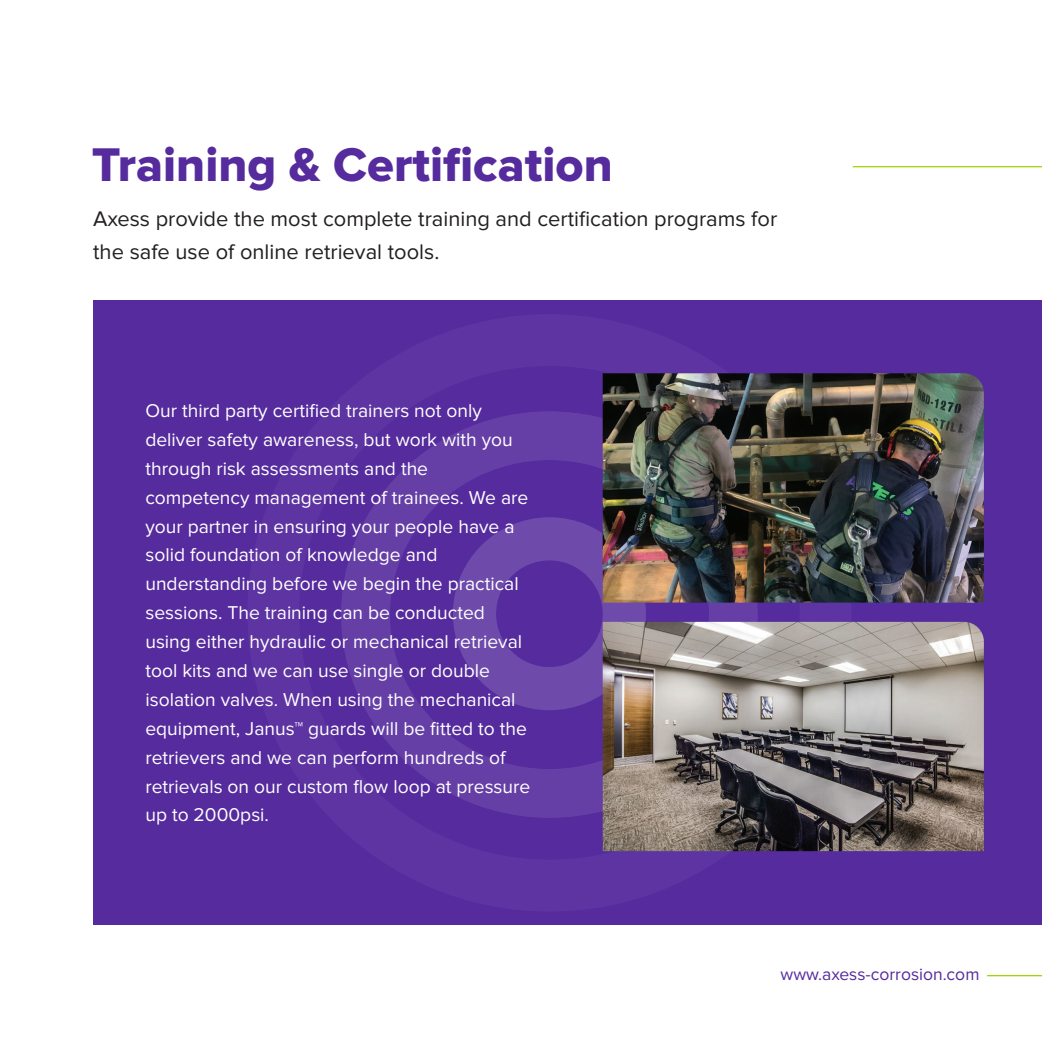
<style>
.page{position:relative;width:1042px;height:1042px;background:#fff}
.page>*{position:absolute;margin:0;border:0;box-sizing:border-box;transform-origin:0 0}
.t1{font:49px "Proxima Nova Extrabld";color:#552b9d}
.t2{font:21.88px/33.2px "Proxima Nova";color:#231f20}
.t3{font:19.25px/28.9px "Proxima Nova";color:#fff}
.t4{font:17.5px "Proxima Nova";color:#552b9d}
</style>
<div class="page">
<div style="left:93px;top:300px;width:949px;height:625px;background:#552b9d"></div>
<svg style="left:341px;top:373px;width:510px;height:479px"></svg>
<svg style="left:453px;top:517px;width:193px;height:193px"></svg>
<hr style="left:853px;top:166px;width:189px;height:1px;background:#a2d40a">
<hr style="left:987px;top:975px;width:55px;height:1px;background:#a2d40a">
<img style="left:603px;top:373px;width:381px;height:229px">
<img style="left:603px;top:622px;width:381px;height:229px">
<h1 class="t1" style="left:92px;top:136px;width:522px">Training &amp; Certification</h1>
<p class="t2" style="left:93px;top:202px;width:685px">Axess provide the most complete training and certification programs for the safe use of online retrieval tools.</p>
<p class="t3" style="left:145px;top:396px;width:386px">Our third party certified trainers not only deliver safety awareness, but work with you through risk assessments and the competency management of trainees. We are your partner in ensuring your people have a solid foundation of knowledge and understanding before we begin the practical sessions. The training can be conducted using either hydraulic or mechanical retrieval tool kits and we can use single or double isolation valves. When using the mechanical equipment, Janus™ guards will be fitted to the retrievers and we can perform hundreds of retrievals on our custom flow loop at pressure up to 2000psi.</p>
<p class="t4" style="left:780px;top:964px;width:200px">www.axess-corrosion.com</p>
</div>
